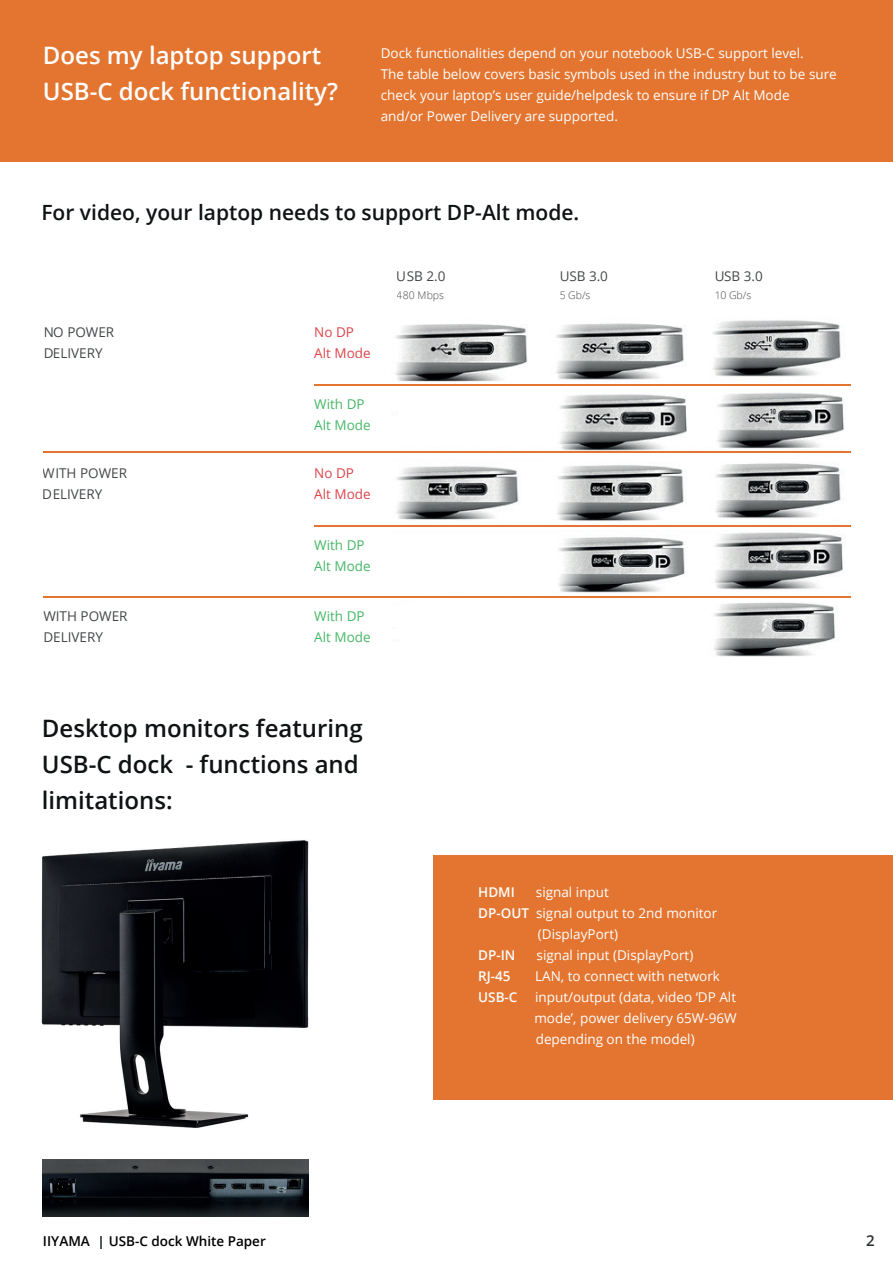
<style>
.page{position:relative;width:893px;height:1263px;background:#fff}
.page>*{position:absolute;margin:0;border:0;box-sizing:border-box;transform-origin:0 0}
.t1{font:600 24px/36px "Open Sans";color:#101315}
.t2{font:600 24px/36px "Open Sans";color:#fff}
.t3{font:600 21px "Open Sans";color:#101315}
.t4{font:600 15px "Open Sans";color:#2c2f33}
.t5{font:13.5px/21px "Open Sans";color:#fff}
.t6{font:13.5px/21px "Open Sans";color:#222628}
.t7{font:13.5px/21px "Open Sans";color:#23aa4a}
.t8{font:600 13.5px "Open Sans";color:#000001}
.t9{font:13.5px/21px "Open Sans";color:#d52229}
.t10{font:600 13.5px "Open Sans";color:#fff}
.t11{font:300 10.5px "Open Sans";color:#222628}
.s1{font-weight:600}
.s2{font-size:13.65px}
</style>
<div class="page">
<div style="left:0;top:0;width:893px;height:161px;background:#e37530"></div>
<svg style="left:100px;top:1236px;width:1px;height:13px"></svg>
<img style="left:391px;top:320px;width:453px;height:337px">
<div style="left:388px;top:384px;width:463px;height:5px;background:#fff"></div>
<div style="left:383px;top:415px;width:16px;height:10px;background:#fff"></div>
<div style="left:385px;top:554px;width:16px;height:10px;background:#fff"></div>
<div style="left:387px;top:629px;width:16px;height:10px;background:#fff"></div>
<hr style="left:314px;top:384px;width:537px;height:2px;background:#e37530">
<div style="left:388px;top:451px;width:463px;height:7px;background:#fff"></div>
<div style="left:391px;top:523px;width:463px;height:7px;background:#fff"></div>
<div style="left:389px;top:594px;width:463px;height:7px;background:#fff"></div>
<hr style="left:43px;top:451px;width:808px;height:2px;background:#e37530">
<hr style="left:314px;top:525px;width:537px;height:2px;background:#e37530">
<hr style="left:43px;top:596px;width:808px;height:2px;background:#e37530">
<img style="left:42px;top:840px;width:267px;height:288px">
<img style="left:43px;top:1160px;width:265px;height:56px">
<div style="left:433px;top:855px;width:460px;height:245px;background:#e37530"></div>
<p class="t2" style="left:43px;top:37px;width:297px">Does my laptop support<br>USB-C dock functionality?</p>
<p class="t5" style="left:381px;top:42px;width:457px">Dock functionalities depend on your notebook USB-C support level.<br>The table below covers basic symbols used in the industry but to be sure check your laptop’s user guide/helpdesk to ensure if DP Alt Mode<br>and/or Power Delivery are supported.</p>
<p class="t3" style="left:41px;top:198px;width:539px">For video, your laptop needs to support DP-Alt mode.</p>
<p class="t6" style="left:43px;top:321px;width:73px">NO POWER<br>DELIVERY</p>
<p class="t9" style="left:314px;top:321px;width:58px">No DP<br>Alt Mode</p>
<p class="t6" style="left:43px;top:462px;width:86px">WITH POWER<br>DELIVERY</p>
<p class="t6" style="left:43px;top:605px;width:86px">WITH POWER<br>DELIVERY</p>
<p class="t7" style="left:314px;top:393px;width:58px">With DP<br>Alt Mode</p>
<p class="t9" style="left:314px;top:462px;width:58px">No DP<br>Alt Mode</p>
<p class="t7" style="left:314px;top:534px;width:58px">With DP<br>Alt Mode</p>
<p class="t7" style="left:314px;top:605px;width:58px">With DP<br>Alt Mode</p>
<p class="t6" style="left:397px;top:266px;width:50px">USB 2.0</p>
<p class="t11" style="left:397px;top:288px;width:49px">480 Mbps</p>
<p class="t1" style="left:42px;top:710px;width:322px">Desktop monitors featuring<br>USB-C dock - functions and limitations:</p>
<p class="t6" style="left:559px;top:266px;width:50px">USB 3.0</p>
<p class="t11" style="left:559px;top:288px;width:33px">5 Gb/s</p>
<p class="t6" style="left:714px;top:266px;width:50px">USB 3.0</p>
<p class="t11" style="left:714px;top:288px;width:39px">10 Gb/s</p>
<p class="t10" style="left:478px;top:883px;width:38px">HDMI</p>
<p class="t5" style="left:536px;top:881px;width:75px">signal input</p>
<p class="t5" style="left:478px;top:902px;width:240px"><span class="s1">DP-OUT</span> signal output to 2nd monitor</p>
<p class="t5" style="left:538px;top:923px;width:82px">(DisplayPort)</p>
<p class="t10" style="left:478px;top:946px;width:39px">DP-IN</p>
<p class="t5" style="left:537px;top:944px;width:158px">signal input (DisplayPort)</p>
<p class="t10" style="left:478px;top:967px;width:34px">RJ-45</p>
<p class="t5" style="left:535px;top:965px;width:186px">LAN, to connect with network</p>
<p class="t10" style="left:478px;top:988px;width:41px">USB-C</p>
<p class="t5" style="left:534px;top:986px;width:204px;text-align:justify">input/output (data, video ‘DP Alt mode’, power delivery 65W-96W depending on the model)</p>
<p class="t8" style="left:43px;top:1232px;width:224px"><span class="s2">IIYAMA</span> USB-C dock White Paper</p>
<p class="t4" style="left:866px;top:1230px;width:10px">2</p>
</div>
